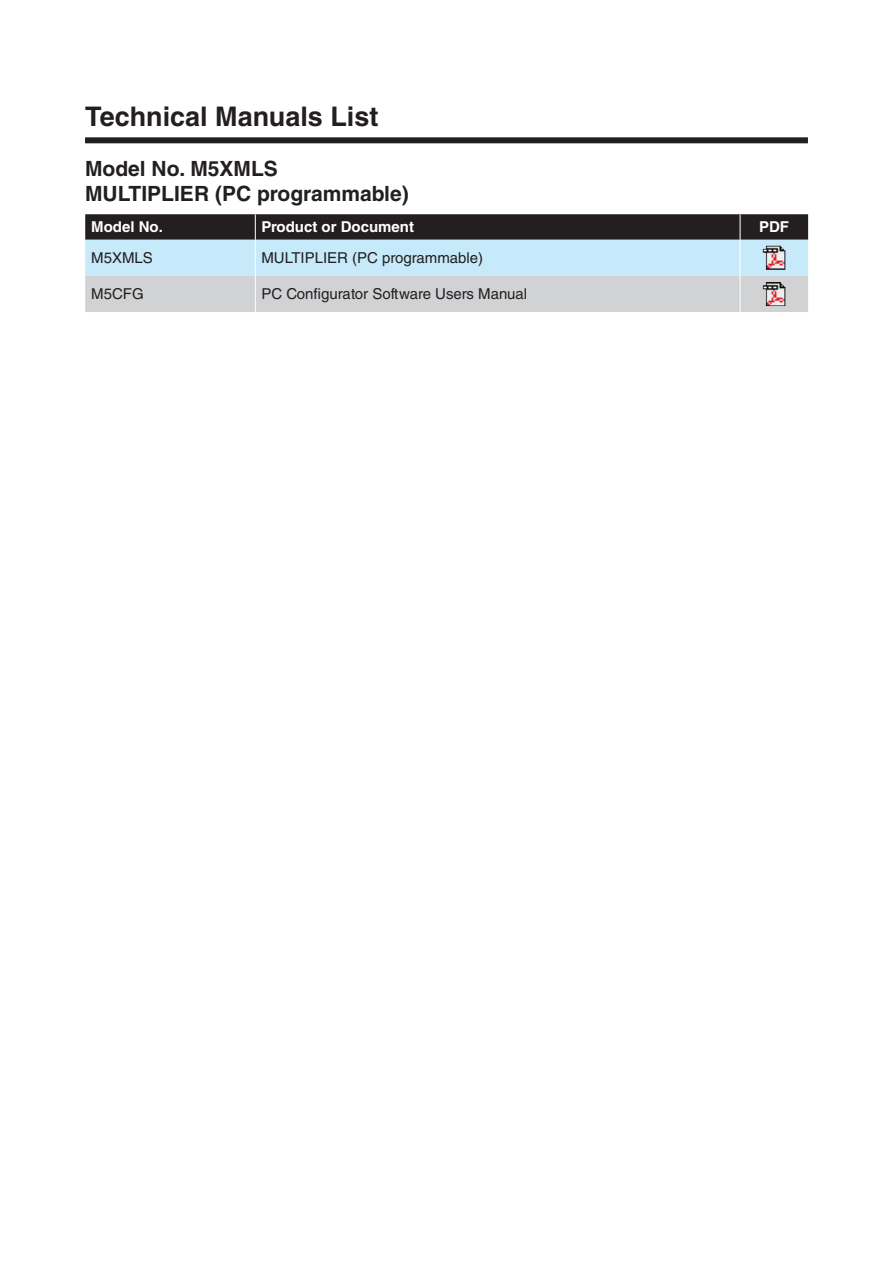
<style>
.page{position:relative;width:893px;height:1263px;background:#fff}
.page>*{position:absolute;margin:0;border:0;box-sizing:border-box;transform-origin:0 0}
.t1{font:700 27px "Helvetica LT Std";color:#231f20}
.t2{font:700 21px/25.2px "Helvetica LT Std";color:#231f20}
.t3{font:15px "Helvetica LT Std";color:#231f20}
.t4{font:700 15px "Helvetica LT Std";color:#fff}
</style>
<div class="page">
<svg style="left:85px;top:214px;width:723px;height:98px;background:#9facb2"></svg>
<hr style="left:255px;top:240px;width:1px;height:36px;background:#fff">
<hr style="left:740px;top:240px;width:1px;height:36px;background:#fff">
<hr style="left:255px;top:276px;width:1px;height:36px;background:#fff">
<hr style="left:740px;top:276px;width:1px;height:36px;background:#fff">
<img style="left:763px;top:246px;width:22px;height:24px">
<img style="left:763px;top:282px;width:22px;height:24px">
<div style="left:85px;top:137px;width:723px;height:6px;background:#231f20"></div>
<h1 class="t1" style="left:85px;top:100px;width:295px">Technical Manuals List</h1>
<h2 class="t2" style="left:85px;top:156px;width:325px">Model No. M5XMLS<br>MULTIPLIER (PC programmable)</h2>
<p class="t4" style="left:91px;top:218px;width:73px">Model No.</p>
<p class="t4" style="left:261px;top:218px;width:154px">Product or Document</p>
<p class="t4" style="left:759px;top:218px;width:32px">PDF</p>
<p class="t3" style="left:91px;top:249px;width:63px">M5XMLS</p>
<p class="t3" style="left:261px;top:249px;width:223px">MULTIPLIER (PC programmable)</p>
<p class="t3" style="left:91px;top:285px;width:54px">M5CFG</p>
<p class="t3" style="left:261px;top:285px;width:267px">PC Configurator Software Users Manual</p>
</div>
